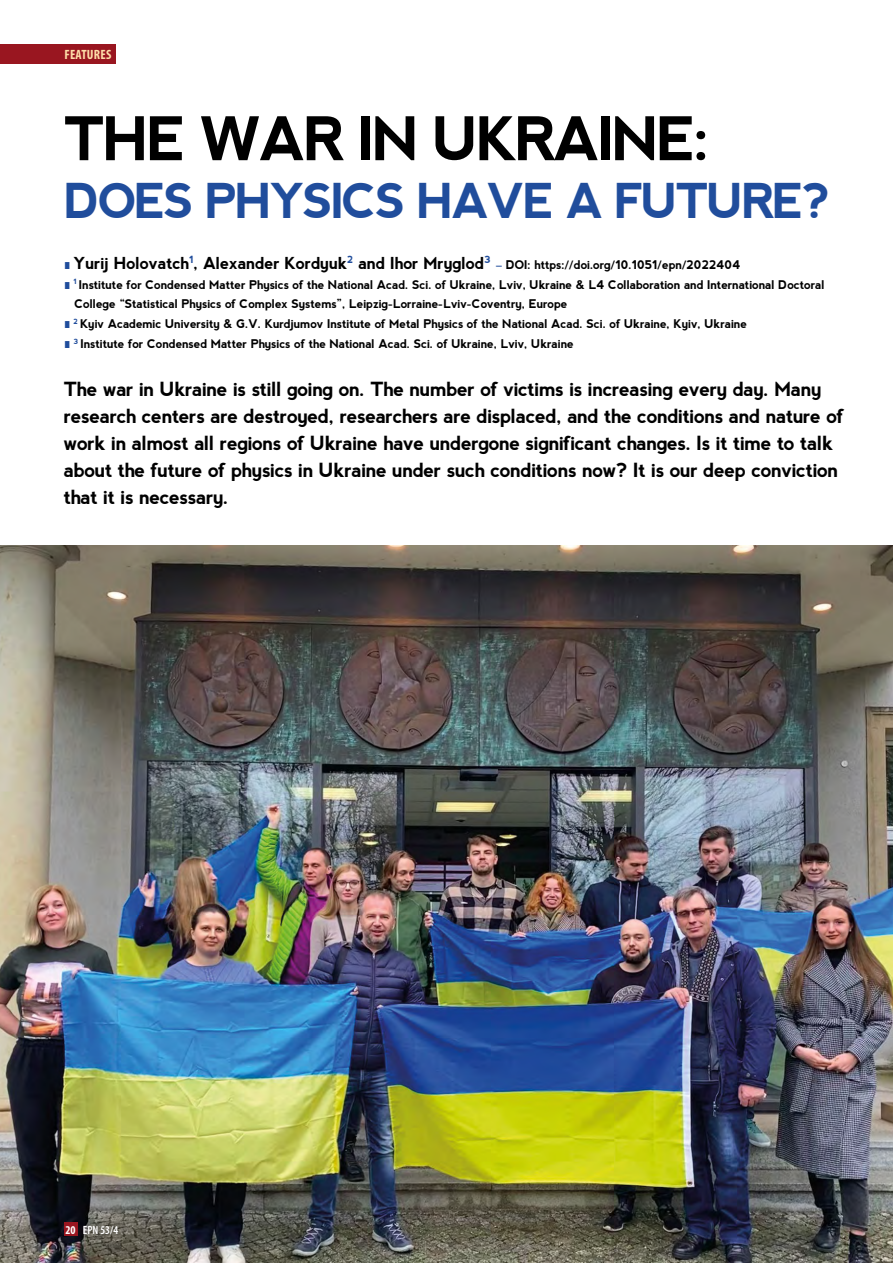
<style>
.page{position:relative;width:893px;height:1263px;background:#fff}
.page>*{position:absolute;margin:0;border:0;box-sizing:border-box;transform-origin:0 0}
.t1{font:700 60px "nevis";letter-spacing:-.055em;color:#000}
.t2{font:700 48px "nevis";letter-spacing:-.055em;color:#204d9c}
.t3{font:700 19.5px/27px "nevis";letter-spacing:-.025em;color:#000}
.t4{font:700 16.5px "nevis";letter-spacing:-.015em;color:#000}
.t5{font:700 condensed 13.5px "Myriad Pro";letter-spacing:.02em;color:#fedea9}
.t6{font:700 12px "nevis";letter-spacing:-.015em;color:#000}
.t7{font:600 condensed 12px "Myriad Pro";color:#fff}
.s1{font-family:"Myriad Pro";font-weight:900;font-size:9.75px;color:#204d9c}
.s2{color:#204d9c}
.s3{font-weight:700}
</style>
<div class="page">
<img style="left:0;top:546px;width:893px;height:717px">
<div style="left:0;top:45px;width:116px;height:19px;background:#991620"></div>
<div style="left:64px;top:1222px;width:13px;height:14px;background:#991620"></div>
<p class="t5" style="left:64px;top:47px;width:49px">FEATURES</p>
<h1 class="t1" style="left:64px;top:105px;width:648px">THE WAR IN UKRAINE:</h1>
<h2 class="t2" style="left:64px;top:174px;width:769px">DOES PHYSICS HAVE A FUTURE?</h2>
<h3 class="t4" style="left:64px;top:254px;width:428px"><span class="s1">l</span>Yurij Holovatch<sup>1</sup>, Alexander Kordyuk<sup>2</sup> and Ihor Mryglod<sup>3</sup></h3>
<p class="t6" style="left:496px;top:258px;width:246px"><span class="s2">–</span> DOI: https://doi.org/10.1051/epn/2022404</p>
<p class="t6" style="left:64px;top:277px;width:762px"><span class="s1">l</span> <sup>1</sup> Institute for Condensed Matter Physics of the National Acad. Sci. of Ukraine, Lviv, Ukraine &amp; L4 Collaboration and International Doctoral</p>
<p class="t6" style="left:74px;top:297px;width:495px">College “Statistical Physics of Complex Systems”, Leipzig-Lorraine-Lviv-Coventry, Europe</p>
<p class="t6" style="left:64px;top:317px;width:685px"><span class="s1">l</span> <sup>2</sup> Kyiv Academic University &amp; G.V. Kurdjumov Institute of Metal Physics of the National Acad. Sci. of Ukraine, Kyiv, Ukraine</p>
<p class="t6" style="left:64px;top:337px;width:511px"><span class="s1">l</span> <sup>3</sup> Institute for Condensed Matter Physics of the National Acad. Sci. of Ukraine, Lviv, Ukraine</p>
<p class="t3" style="left:64px;top:376px;width:782px">The war in Ukraine is still going on. The number of victims is increasing every day. Many research centers are destroyed, researchers are displaced, and the conditions and nature of work in almost all regions of Ukraine have undergone significant changes. Is it time to talk about the future of physics in Ukraine under such conditions now? It is our deep conviction that it is necessary.</p>
<p class="t7" style="left:65px;top:1223px;width:54px"><span class="s3">20</span> EPN 53/4</p>
</div>
